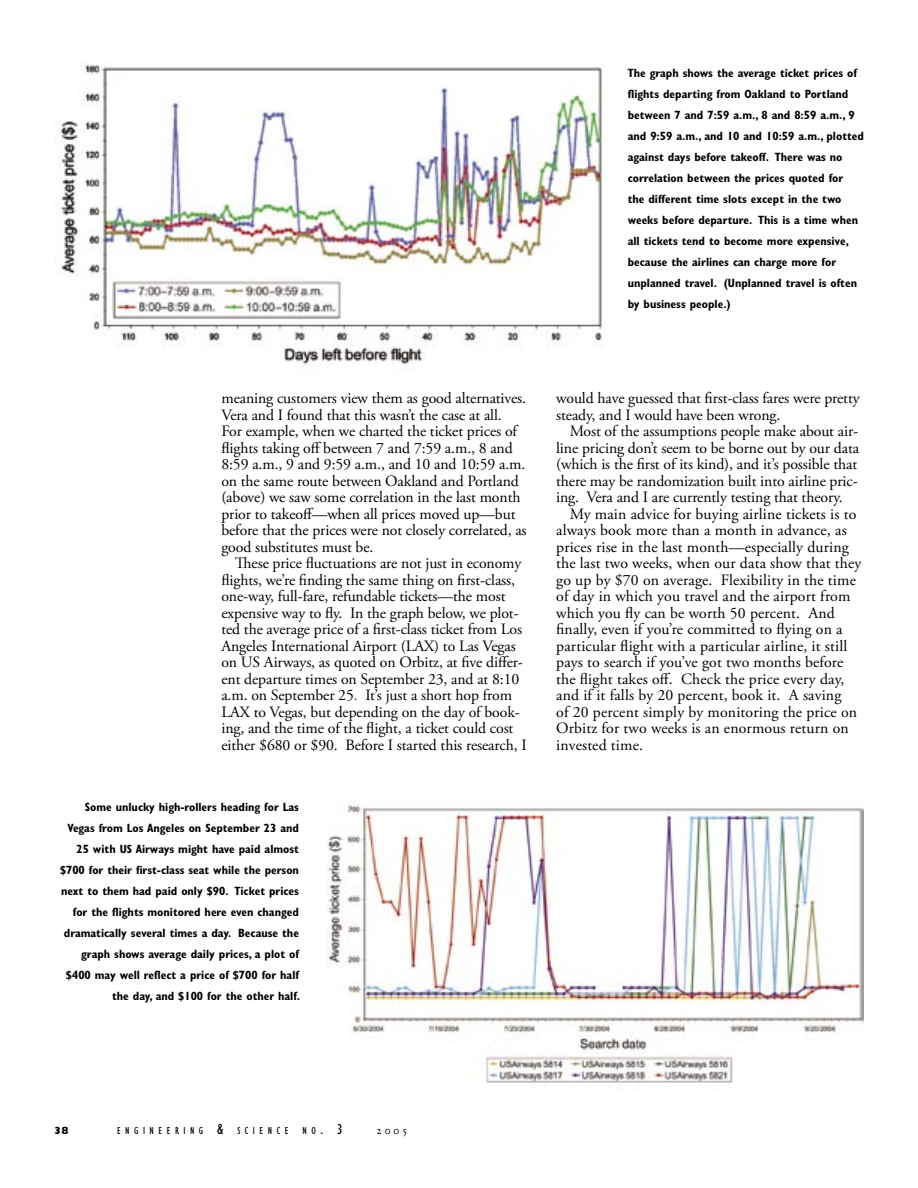
<style>
.page{position:relative;width:918px;height:1188px;background:#fff}
.page>*{position:absolute;margin:0;border:0;box-sizing:border-box;transform-origin:0 0}
.Body{font:15.75px/16.5px "Adobe Garamond Pro";letter-spacing:-.005em;color:#000}
.t1{font:700 condensed 12px/21px "Gill Sans";color:#000}
.t2{font:12px "Adobe Garamond Pro";color:#000}
.t3{font:condensed 10.5px "Gill Sans";letter-spacing:.43em;color:#000}
.t4{font:800 10.5px "Gill Sans";color:#000}
.s1{color:#008000}
.s2{font-size:15px}
</style>
<div class="page">
<img style="left:54px;top:63px;width:552px;height:302px">
<img style="left:326px;top:801px;width:538px;height:287px">
<p class="t1" style="left:628px;top:62px;width:238px">The graph shows the average ticket prices of flights departing from Oakland to Portland between 7 and 7:59 a.m., 8 and 8:59 a.m., 9 and 9:59 a.m., and 10 and 10:59 a.m., plotted against days before takeoff. There was no correlation between the prices quoted for<br>the different time slots except in the two weeks before departure. This is a time when all tickets tend to become more expensive, because the airlines can charge more for unplanned travel. (Unplanned travel is often by business people.)</p>
<p class="Body" style="left:221px;top:391px;width:307px">meaning customers view them as good alternatives.<br>Vera and I found that this wasn’t the case at all.<br>For example, when we charted the ticket prices of flights taking off between 7 and 7:59 a.m., 8 and 8:59 a.m., 9 and 9:59 a.m., and 10 and 10:59 a.m. on the same route between Oakland and Portland (above) we saw some correlation in the last month prior to takeoff—when all prices moved up—but before that the prices were not closely correlated, as good substitutes must be.</p>
<p class="Body" style="left:221px;top:556px;width:307px;text-indent:14px">These price fluctuations are not just in economy flights, we’re finding the same thing on first-class, one-way, full-fare, refundable tickets—the most expensive way to fly. In the graph below, we plot&shy;ted the average price of a first-class ticket from Los Angeles International Airport (LAX) to Las Vegas on US Airways, as quoted on Orbitz, at five differ&shy;ent departure times on September 23, and at 8:10 a.m. on September 25<span class="s1">.</span> It’s just a short hop from LAX to Vegas, but depending on the day of book&shy;ing, and the time of the flight, a ticket could cost either $680 or $90. Before I started this research, I</p>
<p class="t1" style="left:60px;top:797px;width:242px;text-align:right">Some unlucky high-rollers heading for Las Vegas from Los Angeles on September 23 and 25 with US Airways might have paid almost $700 for their first-class seat while the person next to them had paid only $90. Ticket prices for the flights monitored here even changed dramatically several times a day. Because the graph shows average daily prices, a plot of $400 may well reflect a price of $700 for half the day, and $100 for the other half.</p>
<p class="Body" style="left:556px;top:391px;width:305px">would have guessed that first-class fares were pretty steady, and I would have been wrong.</p>
<p class="Body" style="left:556px;top:424px;width:304px;text-indent:14px">Most of the assumptions people make about air&shy;line pricing don’t seem to be borne out by our data (which is the first of its kind), and it’s possible that there may be randomization built into airline pric&shy;ing. Vera and I are currently testing that theory.</p>
<p class="Body" style="left:556px;top:506px;width:307px;text-indent:14px">My main advice for buying airline tickets is to always book more than a month in advance, as prices rise in the last month—especially during the last two weeks, when our data show that they go up by $70 on average. Flexibility in the time of day in which you travel and the airport from which you fly can be worth 50 percent. And finally, even if you’re committed to flying on a particular flight with a particular airline, it still pays to search if you’ve got two months before the flight takes off. Check the price every day, and if it falls by 20 percent, book it. A saving<br>of 20 percent simply by monitoring the price on Orbitz for two weeks is an enormous return on invested time.</p>
<p class="t4" style="left:54px;top:1124px;width:16px">38</p>
<p class="t3" style="left:117px;top:1125px;width:173px">ENGINEERING <span class="s2">&amp;</span> SCIENCE</p>
<p class="t3" style="left:303px;top:1125px;width:41px">NO<span class="s2">. 3</span></p>
<p class="t2" style="left:376px;top:1123px;width:33px">2005</p>
</div>
